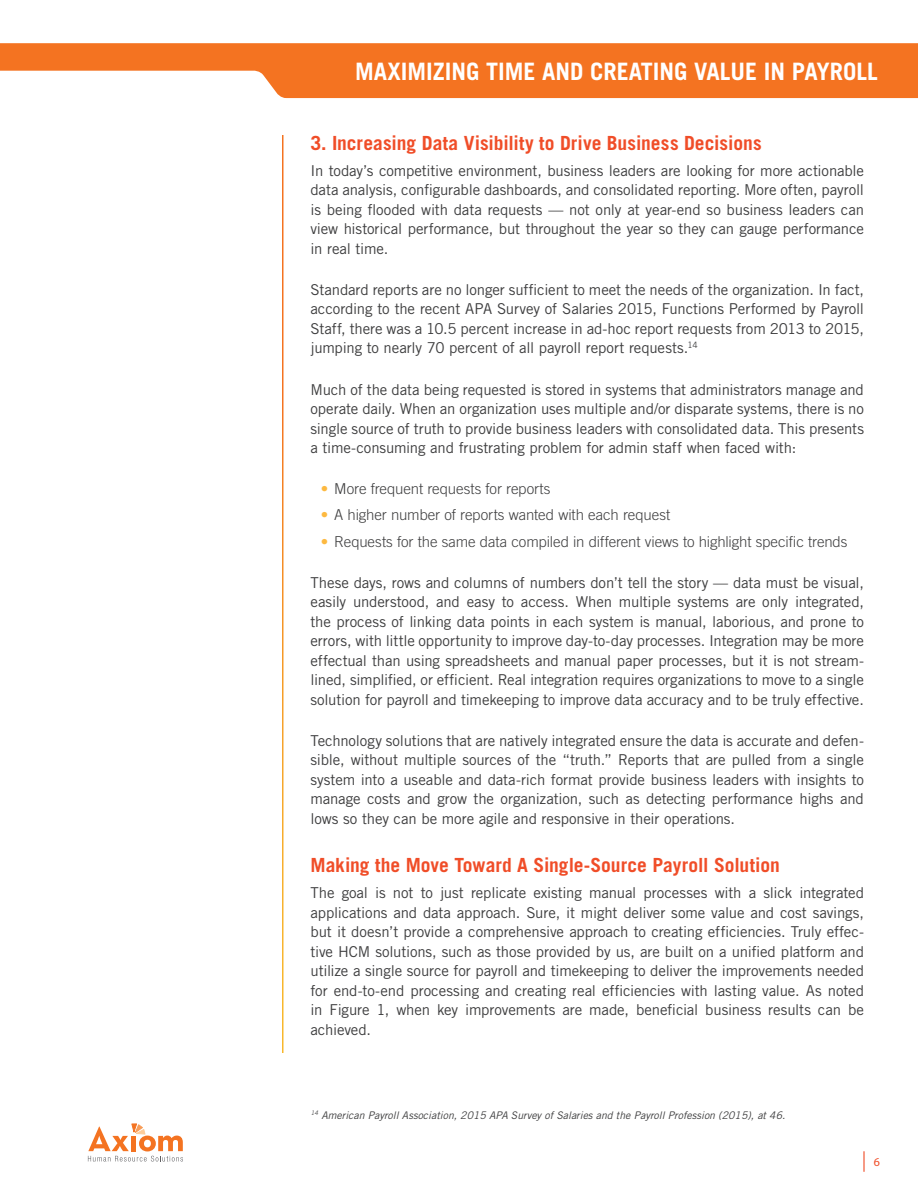
<style>
.page{position:relative;width:918px;height:1188px;background:#fff}
.page>*{position:absolute;margin:0;border:0;box-sizing:border-box;transform-origin:0 0}
.t1{font:700 24px "Trade Gothic LT Std";color:#fff}
.Subhead_2016{font:700 19.5px "Trade Gothic LT Std";color:#f04d28}
.Body__2016{font:15px/19.5px "Trade Gothic LT Std";letter-spacing:-.01em;color:#3e3e3f;text-align:justify}
.t2{font:300 15px "Trade Gothic LT Std";letter-spacing:-.005em;color:#3e3e3f}
.t3{font:12px "Myriad Pro";color:#f04d28}
.Footnote_2016{font:italic 10.5px "Trade Gothic LT Std";color:#3e3e3f}
.s1{color:#fdb940}
</style>
<div class="page">
<svg style="left:0;top:43px;width:918px;height:55px;background:#f58842"></svg>
<hr style="left:863px;top:1151px;width:2px;height:21px;background:#f04d28">
<svg style="left:88px;top:1124px;width:95px;height:38px"></svg>
<h1 class="t1" style="left:355px;top:57px;width:524px">MAXIMIZING TIME AND CREATING VALUE IN PAYROLL</h1>
<p class="Subhead_2016" style="left:310px;top:131px;width:453px">3. Increasing Data Visibility to Drive Business Decisions</p>
<p class="Body__2016" style="left:310px;top:161px;width:555px">In today’s competitive environment, business leaders are looking for more actionable data analysis, configurable dashboards, and consolidated reporting. More often, payroll is being flooded with data requests — not only at year-end so business leaders can view historical performance, but throughout the year so they can gauge performance in real time.</p>
<p class="Body__2016" style="left:310px;top:280px;width:555px">Standard reports are no longer sufficient to meet the needs of the organization. In fact, according to the recent APA Survey of Salaries 2015, Functions Performed by Payroll Staff, there was a 10.5 percent increase in ad-hoc report requests from 2013 to 2015, jumping to nearly 70 percent of all payroll report requests.<sup>14</sup></p>
<p class="Body__2016" style="left:310px;top:379px;width:555px">Much of the data being requested is stored in systems that administrators manage and operate daily. When an organization uses multiple and/or disparate systems, there is no single source of truth to provide business leaders with consolidated data. This presents a time-consuming and frustrating problem for admin staff when faced with:</p>
<p class="t2" style="left:321px;top:480px;width:231px"><span class="s1">•</span> More frequent requests for reports</p>
<p class="t2" style="left:321px;top:506px;width:351px"><span class="s1">•</span> A higher number of reports wanted with each request</p>
<p class="t2" style="left:321px;top:532px;width:528px"><span class="s1">•</span> Requests for the same data compiled in different views to highlight specific trends</p>
<p class="Body__2016" style="left:310px;top:573px;width:555px">These days, rows and columns of numbers don’t tell the story — data must be visual, easily understood, and easy to access. When multiple systems are only integrated, the process of linking data points in each system is manual, laborious, and prone to errors, with little opportunity to improve day-to-day processes. Integration may be more effectual than using spreadsheets and manual paper processes, but it is not stream&shy;lined, simplified, or efficient. Real integration requires organizations to move to a single solution for payroll and timekeeping to improve data accuracy and to be truly effective.</p>
<p class="Body__2016" style="left:310px;top:731px;width:555px">Technology solutions that are natively integrated ensure the data is accurate and defen&shy;sible, without multiple sources of the “truth.” Reports that are pulled from a single system into a useable and data-rich format provide business leaders with insights to manage costs and grow the organization, such as detecting performance highs and lows so they can be more agile and responsive in their operations.</p>
<p class="Subhead_2016" style="left:310px;top:853px;width:471px">Making the Move Toward A Single-Source Payroll Solution</p>
<p class="Body__2016" style="left:310px;top:883px;width:555px">The goal is not to just replicate existing manual processes with a slick integrated applications and data approach. Sure, it might deliver some value and cost savings, but it doesn’t provide a comprehensive approach to creating efficiencies. Truly effec&shy;tive HCM solutions, such as those provided by us, are built on a unified platform and utilize a single source for payroll and timekeeping to deliver the improvements needed for end-to-end processing and creating real efficiencies with lasting value. As noted in Figure 1, when key improvements are made, beneficial business results can be achieved.</p>
<p class="Footnote_2016" style="left:311px;top:1109px;width:476px"><sup>14</sup> American Payroll Association, 2015 APA Survey of Salaries and the Payroll Profession (2015), at 46.</p>
<p class="t3" style="left:874px;top:1154px;width:8px">6</p>
</div>
